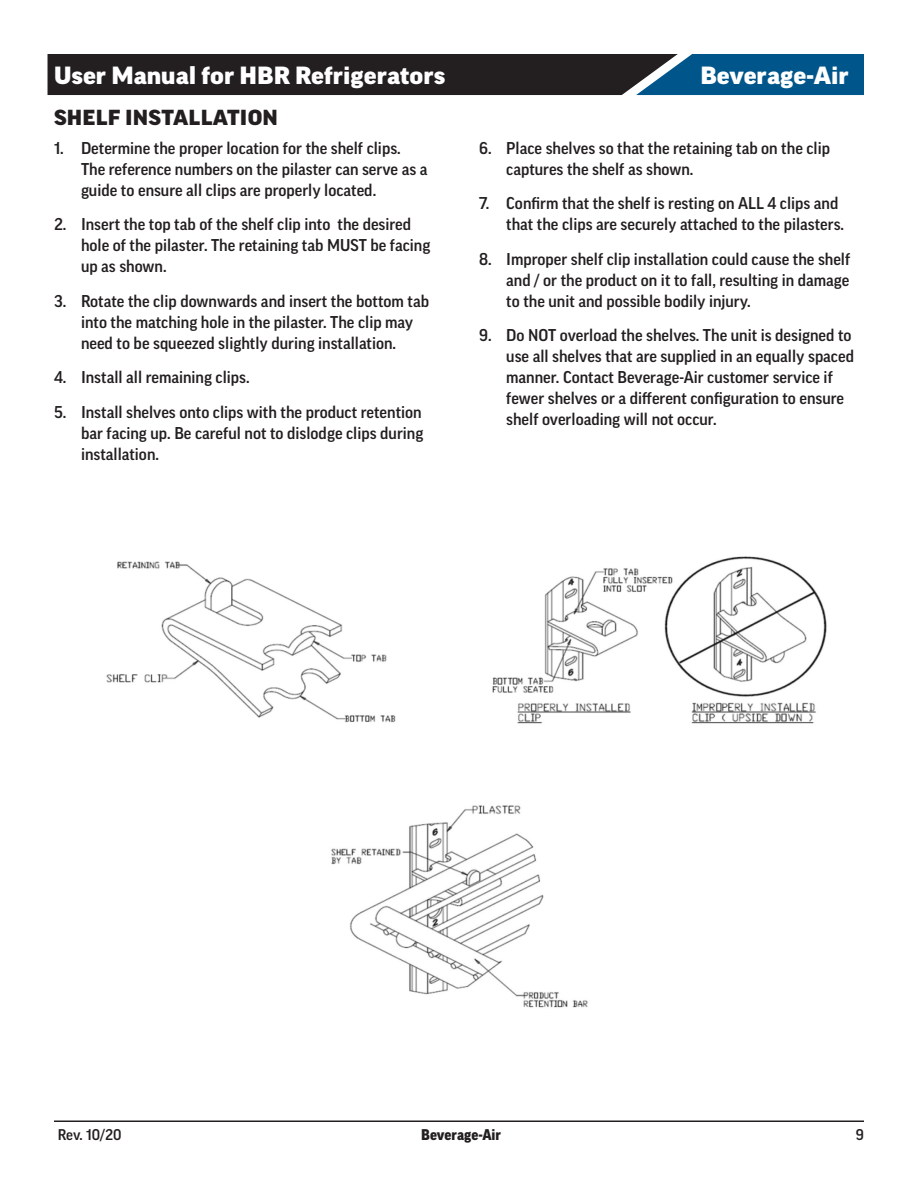
<style>
.page{position:relative;width:918px;height:1188px;background:#fff}
.page>*{position:absolute;margin:0;border:0;box-sizing:border-box;transform-origin:0 0}
.t1{font:900 expanded 24px "Good Pro";color:#fff}
.Page_Header{font:900 expanded 21px "Good Pro";letter-spacing:.01em;color:#231f20}
.t2{font:500 16.5px/21px "Good Pro";color:#231f20}
.t3{font:900 15px "Good Pro";color:#231f20}
.t4{font:500 15px "Good Pro";letter-spacing:-.005em;color:#231f20}
</style>
<div class="page">
<svg style="left:48px;top:54px;width:816px;height:41px;background:#1e2f3d"></svg>
<hr style="left:54px;top:1120px;width:810px;height:2px;background:#231f20">
<img style="left:106px;top:561px;width:290px;height:162px">
<img style="left:492px;top:556px;width:335px;height:168px">
<img style="left:331px;top:805px;width:257px;height:203px">
<h1 class="t1" style="left:54px;top:62px;width:393px">User Manual for HBR Refrigerators</h1>
<h1 class="t1" style="left:700px;top:62px;width:150px">Beverage-Air</h1>
<p class="Page_Header" style="left:54px;top:106px;width:225px">SHELF INSTALLATION</p>
<p class="t2" style="left:81px;top:137px;width:348px;text-indent:-27px">1. Determine the proper location for the shelf clips.<br>The reference numbers on the pilaster can serve as a guide to ensure all clips are properly located.</p>
<p class="t2" style="left:81px;top:214px;width:351px;text-indent:-27px">2. Insert the top tab of the shelf clip into the desired hole of the pilaster. The retaining tab MUST be facing up as shown.</p>
<p class="t2" style="left:81px;top:290px;width:350px;text-indent:-27px">3. Rotate the clip downwards and insert the bottom tab into the matching hole in the pilaster. The clip may need to be squeezed slightly during installation.</p>
<p class="t2" style="left:54px;top:367px;width:197px">4. Install all remaining clips.</p>
<p class="t2" style="left:81px;top:401px;width:344px;text-align:justify;text-indent:-27px">5. Install shelves onto clips with the product retention bar facing up. Be careful not to dislodge clips during installation.</p>
<p class="t2" style="left:506px;top:137px;width:325px;text-indent:-27px">6. Place shelves so that the retaining tab on the clip captures the shelf as shown.</p>
<p class="t2" style="left:506px;top:193px;width:339px;text-indent:-27px">7. Confirm that the shelf is resting on ALL 4 clips and that the clips are securely attached to the pilasters.</p>
<p class="t2" style="left:506px;top:248px;width:346px;text-align:justify;text-indent:-27px">8. Improper shelf clip installation could cause the shelf and / or the product on it to fall, resulting in damage to the unit and possible bodily injury.</p>
<p class="t2" style="left:506px;top:325px;width:349px;text-indent:-27px">9. Do NOT overload the shelves. The unit is designed to use all shelves that are supplied in an equally spaced manner. Contact Beverage-Air customer service if fewer shelves or a different configuration to ensure shelf overloading will not occur.</p>
<p class="t4" style="left:58px;top:1127px;width:65px">Rev. 10/20</p>
<p class="t3" style="left:421px;top:1127px;width:82px">Beverage-Air</p>
<p class="t4" style="left:856px;top:1127px;width:10px">9</p>
</div>
